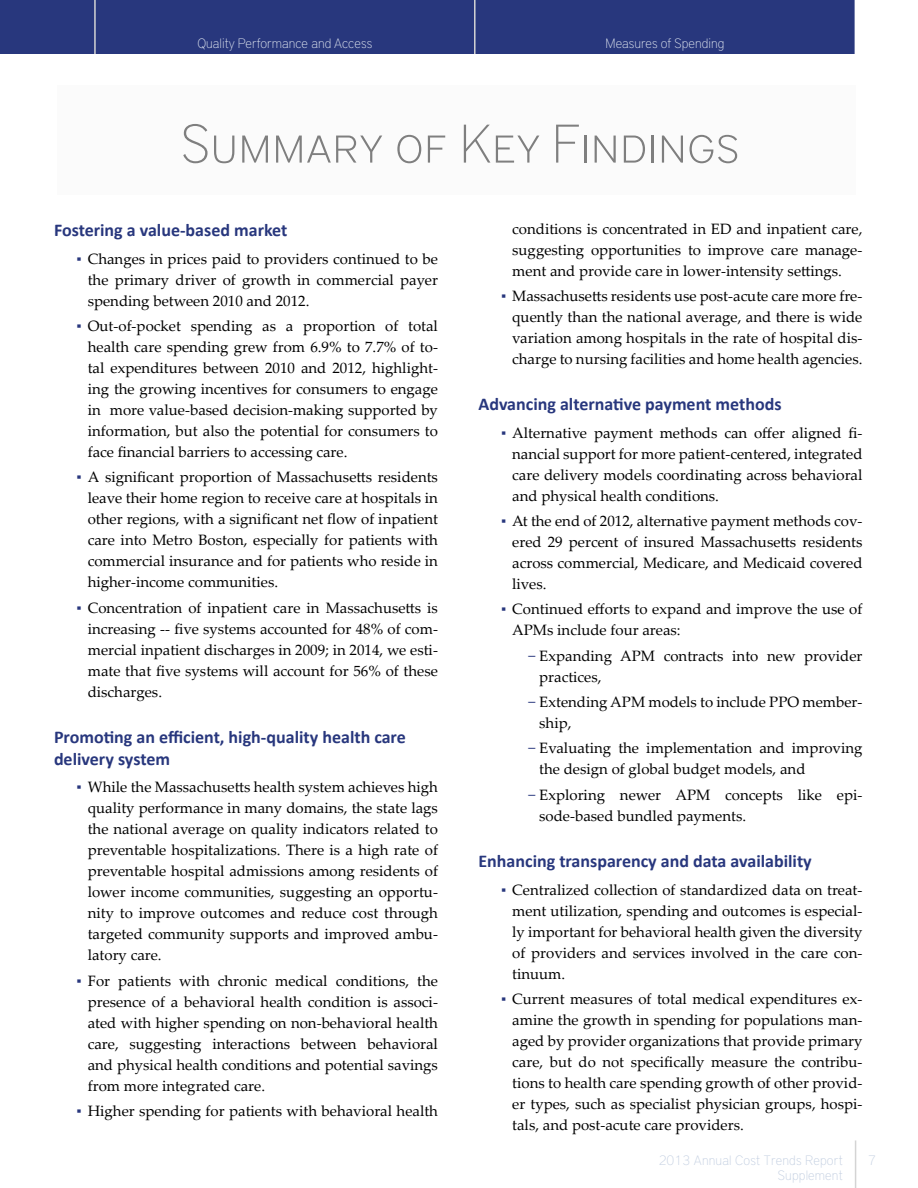
<style>
.page{position:relative;width:918px;height:1188px;background:#fff}
.page>*{position:absolute;margin:0;border:0;box-sizing:border-box;transform-origin:0 0}
.t1{font:100 54px "District Pro";color:#7f7f7f}
.t2{font:700 18px/21.6px "Calibri";color:#28377d}
.t3{font:15px/21px "Palatino Linotype";color:#000;text-align:justify}
.t4{font:100 13.5px "District Pro";color:#dfe5ef}
.t5{font:100 13.5px/15px "District Pro";letter-spacing:.01em;color:#c3cfe1;text-align:right}
.s1{color:#28377d}
</style>
<div class="page">
<div style="left:0;top:0;width:855px;height:54px;background:#28377d"></div>
<hr style="left:94px;top:0;width:2px;height:54px;background:#d4d4d4">
<hr style="left:474px;top:0;width:2px;height:54px;background:#d4d4d4">
<hr style="left:855px;top:1140px;width:1px;height:48px;background:#d4d4d4">
<div style="left:57px;top:85px;width:798px;height:110px;background:#fbfbfb"></div>
<p class="t4" style="left:197px;top:34px;width:177px">Quality Performance and Access</p>
<p class="t4" style="left:606px;top:34px;width:120px">Measures of Spending</p>
<h1 class="t1" style="left:181px;top:105px;width:560px">Summary of Key Findings</h1>
<p class="t2" style="left:54px;top:219px;width:235px">Fostering a value-based market</p>
<p class="t3" style="left:88px;top:248px;width:352px;text-indent:-11px"><span class="s1">▪</span> Changes in prices paid to providers continued to be the primary driver of growth in commercial payer spending between 2010 and 2012.</p>
<p class="t3" style="left:88px;top:315px;width:352px;text-indent:-11px"><span class="s1">▪</span> Out-of-pocket spending as a proportion of total health care spending grew from 6.9% to 7.7% of to&shy;tal expenditures between 2010 and 2012, highlight&shy;ing the growing incentives for consumers to engage in more value-based decision-making supported by information, but also the potential for consumers to face financial barriers to accessing care.</p>
<p class="t3" style="left:88px;top:466px;width:352px;text-indent:-11px"><span class="s1">▪</span> A significant proportion of Massachusetts residents leave their home region to receive care at hospitals in other regions, with a significant net flow of inpatient care into Metro Boston, especially for patients with commercial insurance and for patients who reside in higher-income communities.</p>
<p class="t3" style="left:88px;top:597px;width:352px;text-indent:-11px"><span class="s1">▪</span> Concentration of inpatient care in Massachusetts is increasing -- five systems accounted for 48% of com&shy;mercial inpatient discharges in 2009; in 2014, we esti&shy;mate that five systems will account for 56% of these discharges.</p>
<p class="t2" style="left:54px;top:726px;width:353px">Promoting an efficient, high-quality health care delivery system</p>
<p class="t3" style="left:88px;top:776px;width:352px;text-indent:-11px"><span class="s1">▪</span> While the Massachusetts health system achieves high quality performance in many domains, the state lags the national average on quality indicators related to preventable hospitalizations. There is a high rate of preventable hospital admissions among residents of lower income communities, suggesting an opportu&shy;nity to improve outcomes and reduce cost through targeted community supports and improved ambu&shy;latory care.</p>
<p class="t3" style="left:88px;top:969px;width:352px;text-indent:-11px"><span class="s1">▪</span> For patients with chronic medical conditions, the presence of a behavioral health condition is associ&shy;ated with higher spending on non-behavioral health care, suggesting interactions between behavioral and physical health conditions and potential savings from more integrated care.</p>
<p class="t3" style="left:77px;top:1100px;width:363px"><span class="s1">▪</span> Higher spending for patients with behavioral health</p>
<p class="t3" style="left:512px;top:217px;width:352px">conditions is concentrated in ED and inpatient care, suggesting opportunities to improve care manage&shy;ment and provide care in lower-intensity settings.</p>
<p class="t3" style="left:512px;top:285px;width:352px;text-indent:-11px"><span class="s1">▪</span> Massachusetts residents use post-acute care more fre&shy;quently than the national average, and there is wide variation among hospitals in the rate of hospital dis&shy;charge to nursing facilities and home health agencies.</p>
<p class="t2" style="left:478px;top:393px;width:305px">Advancing alternative payment methods</p>
<p class="t3" style="left:512px;top:422px;width:352px;text-indent:-11px"><span class="s1">▪</span> Alternative payment methods can offer aligned fi&shy;nancial support for more patient-centered, integrated care delivery models coordinating across behavioral and physical health conditions.</p>
<p class="t3" style="left:512px;top:510px;width:352px;text-indent:-11px"><span class="s1">▪</span> At the end of 2012, alternative payment methods cov&shy;ered 29 percent of insured Massachusetts residents across commercial, Medicare, and Medicaid covered lives.</p>
<p class="t3" style="left:512px;top:598px;width:352px;text-indent:-11px"><span class="s1">▪</span> Continued efforts to expand and improve the use of<br>APMs include four areas:</p>
<p class="t3" style="left:539px;top:645px;width:325px;text-indent:-11px"><span class="s1">−</span> Expanding APM contracts into new provider practices,</p>
<p class="t3" style="left:539px;top:691px;width:325px;text-indent:-11px"><span class="s1">−</span> Extending APM models to include PPO member&shy;ship,</p>
<p class="t3" style="left:539px;top:737px;width:325px;text-indent:-11px"><span class="s1">−</span> Evaluating the implementation and improving the design of global budget models, and</p>
<p class="t3" style="left:539px;top:783px;width:325px;text-indent:-11px"><span class="s1">−</span> Exploring newer APM concepts like epi&shy;sode-based bundled payments.</p>
<p class="t2" style="left:478px;top:850px;width:335px">Enhancing transparency and data availability</p>
<p class="t3" style="left:512px;top:878px;width:352px;text-indent:-11px"><span class="s1">▪</span> Centralized collection of standardized data on treat&shy;ment utilization, spending and outcomes is especial&shy;ly important for behavioral health given the diversity of providers and services involved in the care con&shy;tinuum.</p>
<p class="t3" style="left:512px;top:988px;width:352px;text-indent:-11px"><span class="s1">▪</span> Current measures of total medical expenditures ex&shy;amine the growth in spending for populations man&shy;aged by provider organizations that provide primary care, but do not specifically measure the contribu&shy;tions to health care spending growth of other provid&shy;er types, such as specialist physician groups, hospi&shy;tals, and post-acute care providers.</p>
<p class="t5" style="left:659px;top:1152px;width:186px">2013 Annual Cost Trends Report<br>Supplement</p>
<p class="t5" style="left:868px;top:1152px;width:9px">7</p>
</div>
